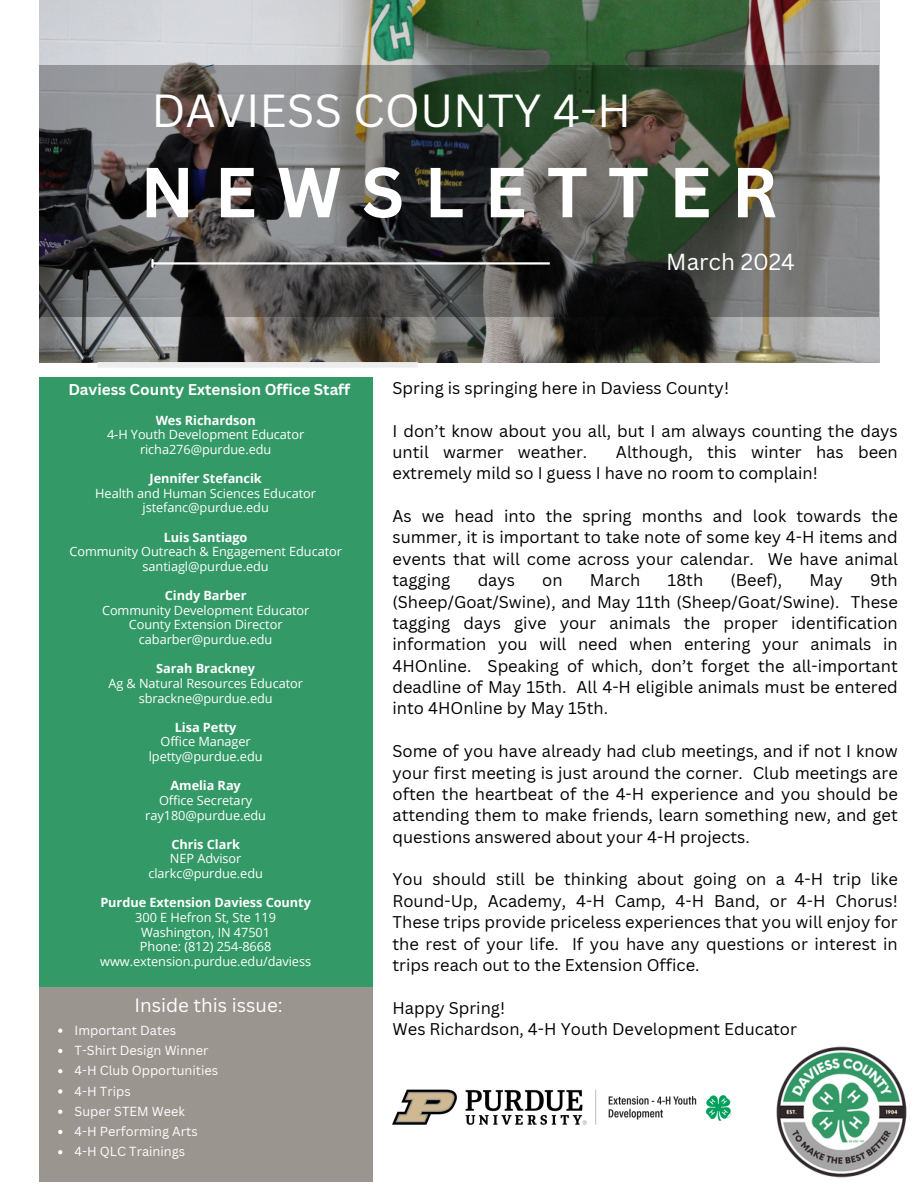
<style>
.page{position:relative;width:918px;height:1188px;background:#fff}
.page>*{position:absolute;margin:0;border:0;box-sizing:border-box;transform-origin:0 0}
.t1{font:700 69.15px "Canva Sans";letter-spacing:.29em;color:#fff}
.t2{font:45.15px "Canva Sans";color:#fff}
.t3{font:22.5px "Canva Sans";color:#fff}
.t4{font:18.75px "Canva Sans";color:#fff}
.t5{font:16.5px/21.3px "Canva Sans";color:#000;text-align:justify}
.t6{font:700 15.3px "Canva Sans";color:#fff}
.t7{font:12.75px "Open Sans";letter-spacing:-.005em;color:#fff}
.t8{font:700 12.75px "Open Sans";letter-spacing:-.005em;color:#fff}
.t9{font:12.75px "Canva Sans";color:#fff}
</style>
<div class="page">
<img style="left:39px;top:0;width:840px;height:362px">
<svg style="left:39px;top:65px;width:840px;height:252px;background:#545651"></svg>
<hr style="left:153px;top:262px;width:397px;height:3px;background:#fff">
<svg style="left:151px;top:260px;width:3px;height:7px"></svg>
<div style="left:98px;top:362px;width:320px;height:6px;background:#ededed"></div>
<div style="left:39px;top:377px;width:333px;height:665px;background:#339967"></div>
<div style="left:39px;top:988px;width:333px;height:194px;background:#9b958f"></div>
<img style="left:776px;top:1046px;width:131px;height:132px">
<img style="left:393px;top:1089px;width:339px;height:36px">
<svg style="left:58px;top:1029px;width:4px;height:4px"></svg>
<svg style="left:58px;top:1049px;width:4px;height:4px"></svg>
<svg style="left:58px;top:1069px;width:4px;height:4px"></svg>
<svg style="left:58px;top:1089px;width:4px;height:5px"></svg>
<svg style="left:58px;top:1110px;width:4px;height:4px"></svg>
<svg style="left:58px;top:1130px;width:4px;height:4px"></svg>
<svg style="left:58px;top:1150px;width:4px;height:4px"></svg>
<p class="t2" style="left:151px;top:79px;width:481px">DAVIESS COUNTY 4-H</p>
<p class="t1" style="left:140px;top:143px;width:639px">NEWSLETTER</p>
<h2 class="t3" style="left:666px;top:246px;width:130px">March 2024</h2>
<p class="t6" style="left:68px;top:379px;width:283px">Daviess County Extension Office Staff</p>
<p class="t8" style="left:156px;top:411px;width:102px">Wes Richardson</p>
<p class="t7" style="left:107px;top:426px;width:199px">4-H Youth Development Educator</p>
<p class="t7" style="left:140px;top:440px;width:133px">richa276@purdue.edu</p>
<p class="t8" style="left:150px;top:470px;width:114px">Jennifer Stefancik</p>
<p class="t7" style="left:95px;top:484px;width:222px">Health and Human Sciences Educator</p>
<p class="t7" style="left:143px;top:499px;width:128px">jstefanc@purdue.edu</p>
<p class="t8" style="left:164px;top:528px;width:85px">Luis Santiago</p>
<p class="t7" style="left:69px;top:543px;width:274px">Community Outreach &amp; Engagement Educator</p>
<p class="t7" style="left:143px;top:557px;width:128px">santiagl@purdue.edu</p>
<p class="t8" style="left:165px;top:587px;width:83px">Cindy Barber</p>
<p class="t7" style="left:102px;top:601px;width:209px">Community Development Educator</p>
<p class="t7" style="left:129px;top:616px;width:155px">County Extension Director</p>
<p class="t7" style="left:139px;top:630px;width:135px">cabarber@purdue.edu</p>
<p class="t8" style="left:156px;top:660px;width:100px">Sarah Brackney</p>
<p class="t7" style="left:108px;top:674px;width:196px">Ag &amp; Natural Resources Educator</p>
<p class="t7" style="left:139px;top:689px;width:135px">sbrackne@purdue.edu</p>
<p class="t8" style="left:175px;top:718px;width:63px">Lisa Petty</p>
<p class="t7" style="left:161px;top:733px;width:92px">Office Manager</p>
<p class="t7" style="left:149px;top:747px;width:115px">lpetty@purdue.edu</p>
<p class="t8" style="left:170px;top:777px;width:72px">Amelia Ray</p>
<p class="t7" style="left:159px;top:791px;width:95px">Office Secretary</p>
<p class="t7" style="left:145px;top:806px;width:122px">ray180@purdue.edu</p>
<p class="t8" style="left:171px;top:835px;width:70px">Chris Clark</p>
<p class="t7" style="left:170px;top:850px;width:73px">NEP Advisor</p>
<p class="t7" style="left:148px;top:864px;width:116px">clarkc@purdue.edu</p>
<p class="t8" style="left:100px;top:894px;width:212px">Purdue Extension Daviess County</p>
<p class="t7" style="left:135px;top:908px;width:142px">300 E Hefron St, Ste 119</p>
<p class="t7" style="left:141px;top:923px;width:130px">Washington, IN 47501</p>
<p class="t7" style="left:140px;top:938px;width:133px">Phone: (812) 254-8668</p>
<p class="t7" style="left:100px;top:952px;width:212px">www.extension.purdue.edu/daviess</p>
<h4 class="t4" style="left:134px;top:991px;width:150px">Inside this issue:</h4>
<p class="t9" style="left:75px;top:1021px;width:103px">Important Dates</p>
<p class="t9" style="left:75px;top:1042px;width:135px">T-Shirt Design Winner</p>
<p class="t9" style="left:75px;top:1062px;width:145px">4-H Club Opportunities</p>
<p class="t9" style="left:75px;top:1082px;width:58px">4-H Trips</p>
<p class="t9" style="left:75px;top:1102px;width:112px">Super STEM Week</p>
<p class="t9" style="left:75px;top:1123px;width:125px">4-H Performing Arts</p>
<p class="t9" style="left:75px;top:1143px;width:112px">4-H QLC Trainings</p>
<h6 class="t5" style="left:393px;top:377px;width:338px">Spring is springing here in Daviess County!</h6>
<h6 class="t5" style="left:393px;top:420px;width:507px">I don’t know about you all, but I am always counting the days until warmer weather.</h6>
<h6 class="t5" style="left:393px;top:441px;width:507px;text-indent:223px">Although, this winter has been extremely mild so I guess I have no room to complain!</h6>
<h6 class="t5" style="left:393px;top:505px;width:507px">As we head into the spring months and look towards the summer, it is important to take note of some key 4-H items and events that will come across your calendar. We have animal tagging</h6>
<h6 class="t5" style="left:478px;top:569px;width:39px">days</h6>
<h6 class="t5" style="left:542px;top:569px;width:22px">on</h6>
<h6 class="t5" style="left:590px;top:569px;width:52px">March</h6>
<h6 class="t5" style="left:668px;top:569px;width:37px">18th</h6>
<h6 class="t5" style="left:731px;top:569px;width:53px">(Beef),</h6>
<h6 class="t5" style="left:810px;top:569px;width:35px">May</h6>
<h6 class="t5" style="left:393px;top:569px;width:507px;text-indent:478px">9th (Sheep/Goat/Swine), and May 11th (Sheep/Goat/Swine). These tagging days give your animals the proper identification information you will need when entering your animals in 4HOnline. Speaking of which, don’t forget the all-important deadline of May 15th. All 4-H eligible animals must be entered into 4HOnline by May 15th.</h6>
<p class="t5" style="left:393px;top:740px;width:507px">Some of you have already had club meetings, and if not I know your first meeting is just around the corner. Club meetings are often the heartbeat of the 4-H experience and you should be attending them to make friends, learn something new, and get questions answered about your 4-H projects.</p>
<p class="t5" style="left:393px;top:868px;width:507px">You should still be thinking about going on a 4-H trip like Round-Up, Academy, 4-H Camp, 4-H Band, or 4-H Chorus!<br>These trips provide priceless experiences that you will enjoy for the rest of your life. If you have any questions or interest in trips reach out to the Extension Office.</p>
<p class="t5" style="left:393px;top:997px;width:406px">Happy Spring!<br>Wes Richardson, 4-H Youth Development Educator</p>
</div>
